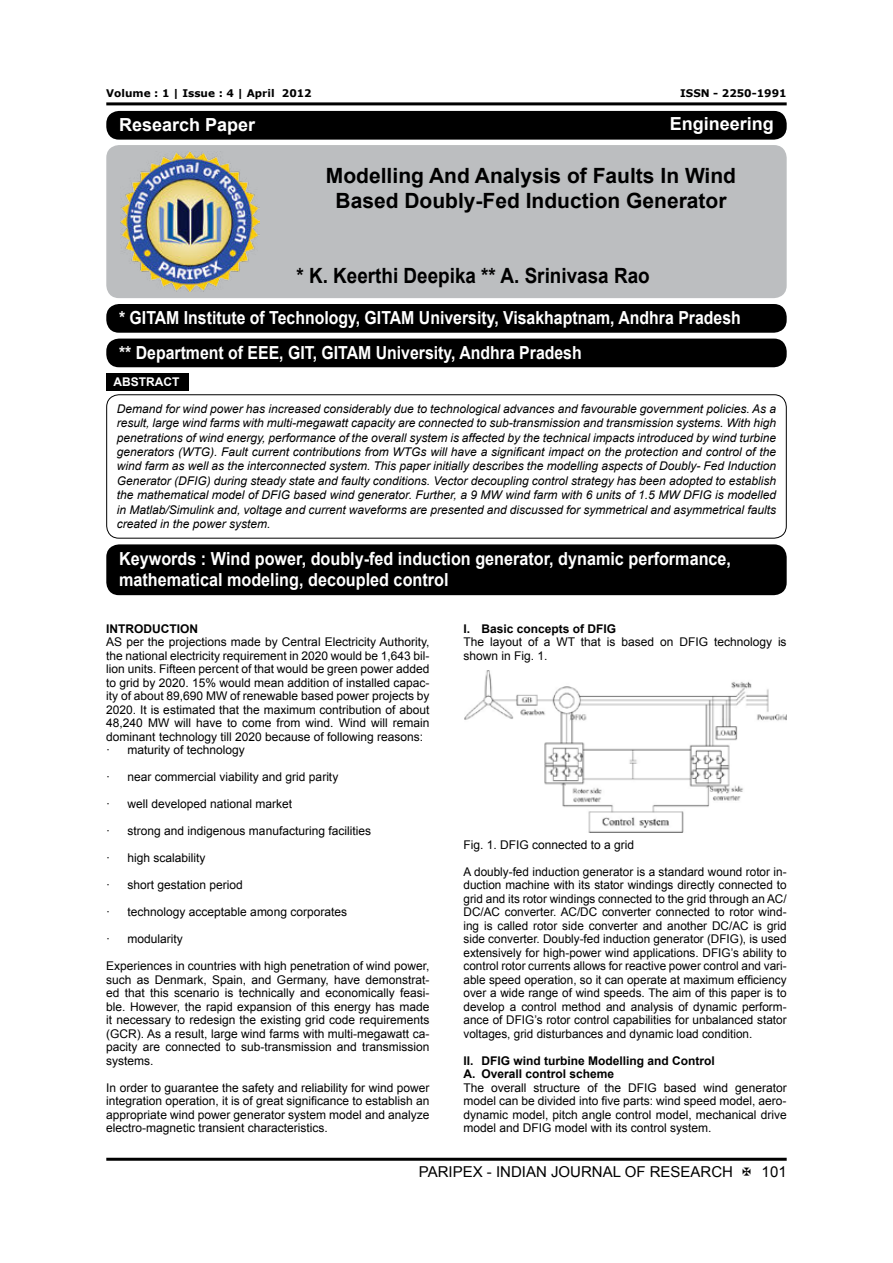
<style>
.page{position:relative;width:893px;height:1263px;background:#fff}
.page>*{position:absolute;margin:0;border:0;box-sizing:border-box;transform-origin:0 0}
.t1{font:700 21px/25.2px "Arial";color:#000;text-align:center}
.t2{font:700 21px "Arial";color:#000;scale:.9 1}
.t3{font:700 18px/34.5px "Arial";color:#fff;scale:.88 1}
.t4{font:700 18px/21.6px "Arial";color:#fff;scale:.9 1}
.t5{font:700 18px "Arial";color:#fff}
.t6{font:15px "Arial";color:#000}
.t7{font:12px/13.5px "Arial";color:#000;text-align:justify}
.t8{font:italic 12px/14.4px "Arial";color:#000;text-align:justify}
.t9{font:700 12px/13.5px "Arial";color:#000}
.t10{font:700 12px "Arial";color:#fff}
.t11{font:700 10.5px "Verdana";color:#000}
</style>
<div class="page">
<hr style="left:106px;top:102px;width:681px;height:3px;background:#000">
<hr style="left:106px;top:1158px;width:681px;height:3px;background:#000">
<div style="left:106px;top:145px;width:681px;height:153px;background:#bcbec0;border-radius:13px"></div>
<div style="left:106px;top:111px;width:681px;height:29px;background:#000;border-radius:13px"></div>
<div style="left:106px;top:304px;width:681px;height:29px;background:#000;border-radius:13px"></div>
<div style="left:106px;top:339px;width:681px;height:28px;background:#000;border-radius:13px"></div>
<img style="left:120px;top:152px;width:140px;height:139px">
<div style="left:106px;top:544px;width:681px;height:51px;background:#000;border-radius:13px"></div>
<div style="left:106px;top:394px;width:681px;height:144px;border:1px solid #000;border-radius:12px"></div>
<div style="left:106px;top:373px;width:82px;height:17px;background:#000"></div>
<img style="left:464px;top:671px;width:323px;height:161px">
<p class="t11" style="left:106px;top:89px;width:207px">Volume : 1 | Issue : 4 | April 2012</p>
<p class="t11" style="left:680px;top:89px;width:108px">ISSN - 2250-1991</p>
<h2 class="t5" style="left:119px;top:118px;width:138px">Research Paper</h2>
<h2 class="t5" style="left:670px;top:117px;width:106px">Engineering</h2>
<h1 class="t1" style="left:326px;top:165px;width:412px">Modelling And Analysis of Faults In Wind<br>Based Doubly-Fed Induction Generator</h1>
<h1 class="t2" style="left:296px;top:268px;width:394px">* K. Keerthi Deepika ** A. Srinivasa Rao</h1>
<h2 class="t3" style="left:119px;top:303px;width:708px">* GITAM Institute of Technology, GITAM University, Visakhaptnam, Andhra Pradesh ** Department of EEE, GIT, GITAM University, Andhra Pradesh</h2>
<p class="t10" style="left:113px;top:377px;width:67px">ABSTRACT</p>
<p class="t8" style="left:117px;top:402px;width:661px">Demand for wind power has increased considerably due to technological advances and favourable government policies. As a result, large wind farms with multi-megawatt capacity are connected to sub-transmission and transmission systems. With high penetrations of wind energy, performance of the overall system is affected by the technical impacts introduced by wind turbine generators (WTG). Fault current contributions from WTGs will have a significant impact on the protection and control of the wind farm as well as the interconnected system. This paper initially describes the modelling aspects of Doubly- Fed Induction Generator (DFIG) during steady state and faulty conditions. Vector decoupling control strategy has been adopted to establish the mathematical model of DFIG based wind generator. Further, a 9 MW wind farm with 6 units of 1.5 MW DFIG is modelled in Matlab/Simulink and, voltage and current waveforms are presented and discussed for symmetrical and asymmetrical faults created in the power system.</p>
<h2 class="t4" style="left:119px;top:549px;width:681px">Keywords : Wind power, doubly-fed induction generator, dynamic performance, mathematical modeling, decoupled control</h2>
<p class="t9" style="left:106px;top:623px;width:93px">INTRODUCTION</p>
<p class="t7" style="left:106px;top:636px;width:325px;text-align:left">AS per the projections made by Central Electricity Authority, the national electricity requirement in 2020 would be 1,643 bil&shy;lion units. Fifteen percent of that would be green power added to grid by 2020. 15% would mean addition of installed capac&shy;ity of about 89,690 MW of renewable based power projects by 2020. It is estimated that the maximum contribution of about 48,240 MW will have to come from wind. Wind will remain dominant technology till 2020 because of following reasons: · maturity of technology</p>
<p class="t7" style="left:106px;top:771px;width:234px">· near commercial viability and grid parity</p>
<p class="t7" style="left:106px;top:798px;width:188px">· well developed national market</p>
<p class="t7" style="left:106px;top:825px;width:266px">· strong and indigenous manufacturing facilities</p>
<p class="t7" style="left:106px;top:852px;width:101px">· high scalability</p>
<p class="t7" style="left:106px;top:879px;width:138px">· short gestation period</p>
<p class="t7" style="left:106px;top:906px;width:242px">· technology acceptable among corporates</p>
<p class="t7" style="left:106px;top:933px;width:78px">· modularity</p>
<p class="t7" style="left:106px;top:960px;width:325px">Experiences in countries with high penetration of wind power, such as Denmark, Spain, and Germany, have demonstrat&shy;ed that this scenario is technically and economically feasi&shy;ble. However, the rapid expansion of this energy has made it necessary to redesign the existing grid code requirements (GCR). As a result, large wind farms with multi-megawatt ca&shy;pacity are connected to sub-transmission and transmission systems.</p>
<p class="t7" style="left:106px;top:1082px;width:325px">In order to guarantee the safety and reliability for wind power integration operation, it is of great significance to establish an appropriate wind power generator system model and analyze electro-magnetic transient characteristics.</p>
<p class="t9" style="left:463px;top:623px;width:154px">I. Basic concepts of DFIG</p>
<p class="t7" style="left:463px;top:636px;width:325px">The layout of a WT that is based on DFIG technology is shown in Fig. 1.</p>
<p class="t7" style="left:463px;top:839px;width:172px">Fig. 1. DFIG connected to a grid</p>
<p class="t7" style="left:463px;top:866px;width:325px">A doubly-fed induction generator is a standard wound rotor in&shy;duction machine with its stator windings directly connected to grid and its rotor windings connected to the grid through an AC/ DC/AC converter. AC/DC converter connected to rotor wind&shy;ing is called rotor side converter and another DC/AC is grid side converter. Doubly-fed induction generator (DFIG), is used extensively for high-power wind applications. DFIG’s ability to control rotor currents allows for reactive power control and vari&shy;able speed operation, so it can operate at maximum efficiency over a wide range of wind speeds. The aim of this paper is to develop a control method and analysis of dynamic perform&shy;ance of DFIG’s rotor control capabilities for unbalanced stator voltages, grid disturbances and dynamic load condition.</p>
<p class="t9" style="left:463px;top:1055px;width:253px">II. DFIG wind turbine Modelling and Control<br>A. Overall control scheme</p>
<p class="t7" style="left:463px;top:1082px;width:325px">The overall structure of the DFIG based wind generator model can be divided into five parts: wind speed model, aero&shy;dynamic model, pitch angle control model, mechanical drive model and DFIG model with its control system.</p>
<p class="t6" style="left:419px;top:1166px;width:316px">PARIPEX - INDIAN JOURNAL OF RESEARCH</p>
<p class="t6" style="left:762px;top:1166px;width:27px">101</p>
</div>
